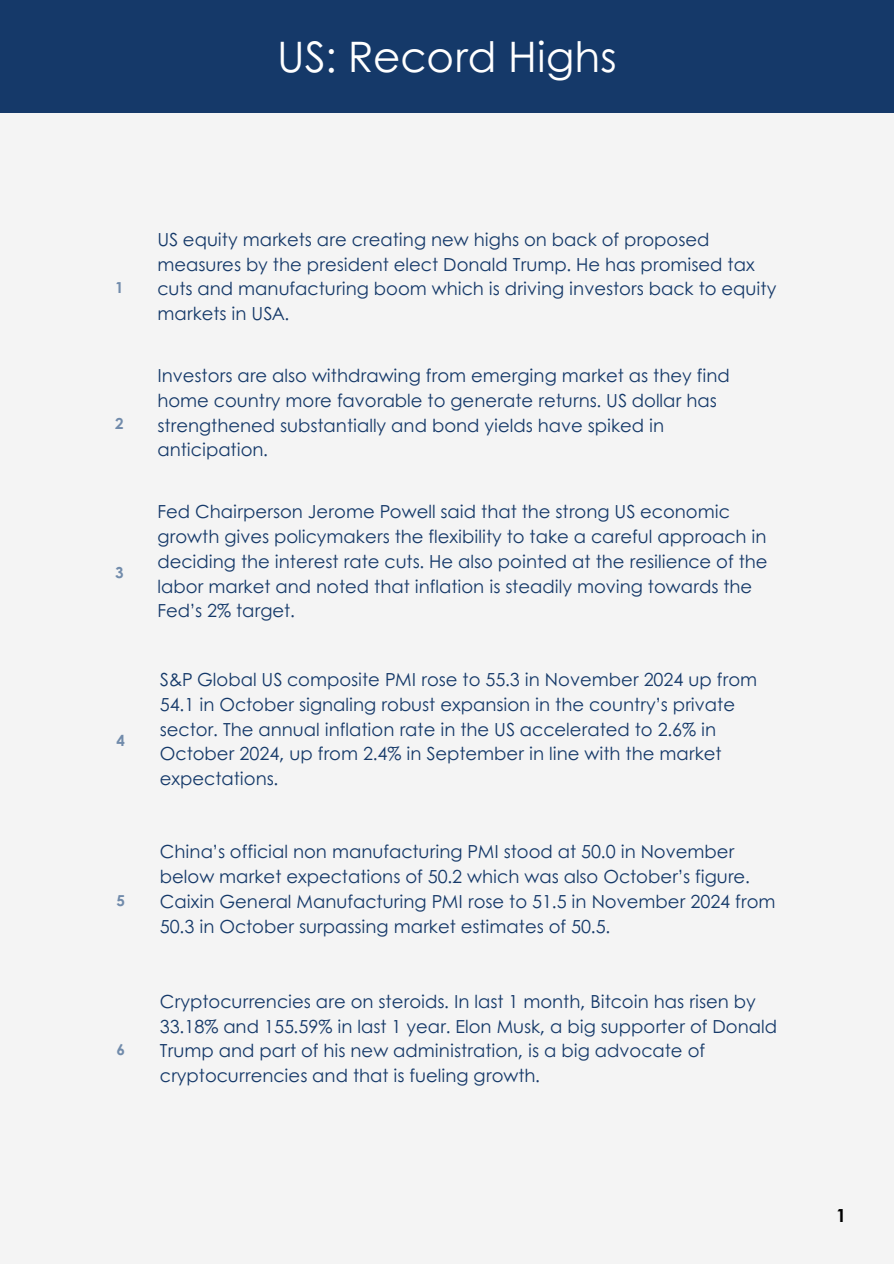
<style>
.page{position:relative;width:894px;height:1264px;background:#fff}
.page>*{position:absolute;margin:0;border:0;box-sizing:border-box;transform-origin:0 0}
.t1{font:42px "Century Gothic";color:#fff}
.t2{font:18px/24.8px "Century Gothic";color:#153969}
.t3{font:700 18px "Century Gothic";color:#000}
.t4{font:700 15.15px "Century Gothic";color:#718bab}
</style>
<div class="page">
<div style="left:0;top:0;width:893px;height:1263px;background:#f4f4f4"></div>
<div style="left:0;top:0;width:893px;height:112px;background:#153969"></div>
<h1 class="t1" style="left:277px;top:25px;width:341px">US: Record Highs</h1>
<p class="t4" style="left:115px;top:276px;width:10px">1</p>
<p class="t4" style="left:115px;top:412px;width:10px">2</p>
<p class="t4" style="left:115px;top:561px;width:10px">3</p>
<p class="t4" style="left:116px;top:728px;width:10px">4</p>
<p class="t4" style="left:116px;top:888px;width:10px">5</p>
<p class="t4" style="left:116px;top:1038px;width:10px">6</p>
<p class="t2" style="left:157px;top:226px;width:620px">US equity markets are creating new highs on back of proposed measures by the president elect Donald Trump. He has promised tax cuts and manufacturing boom which is driving investors back to equity markets in USA.</p>
<p class="t2" style="left:157px;top:362px;width:573px">Investors are also withdrawing from emerging market as they find home country more favorable to generate returns. US dollar has strengthened substantially and bond yields have spiked in anticipation.</p>
<p class="t2" style="left:157px;top:498px;width:611px">Fed Chairperson Jerome Powell said that the strong US economic growth gives policymakers the flexibility to take a careful approach in deciding the interest rate cuts. He also pointed at the resilience of the labor market and noted that inflation is steadily moving towards the Fed’s 2% target.</p>
<p class="t2" style="left:160px;top:666px;width:598px">S&amp;P Global US composite PMI rose to 55.3 in November 2024 up from 54.1 in October signaling robust expansion in the country’s private sector. The annual inflation rate in the US accelerated to 2.6% in October 2024, up from 2.4% in September in line with the market expectations.</p>
<p class="t2" style="left:160px;top:838px;width:617px">China’s official non manufacturing PMI stood at 50.0 in November below market expectations of 50.2 which was also October’s figure.<br>Caixin General Manufacturing PMI rose to 51.5 in November 2024 from 50.3 in October surpassing market estimates of 50.5.</p>
<p class="t2" style="left:160px;top:988px;width:618px">Cryptocurrencies are on steroids. In last 1 month, Bitcoin has risen by 33.18% and 155.59% in last 1 year. Elon Musk, a big supporter of Donald Trump and part of his new administration, is a big advocate of cryptocurrencies and that is fueling growth.</p>
<p class="t3" style="left:835px;top:1201px;width:12px">1</p>
</div>
